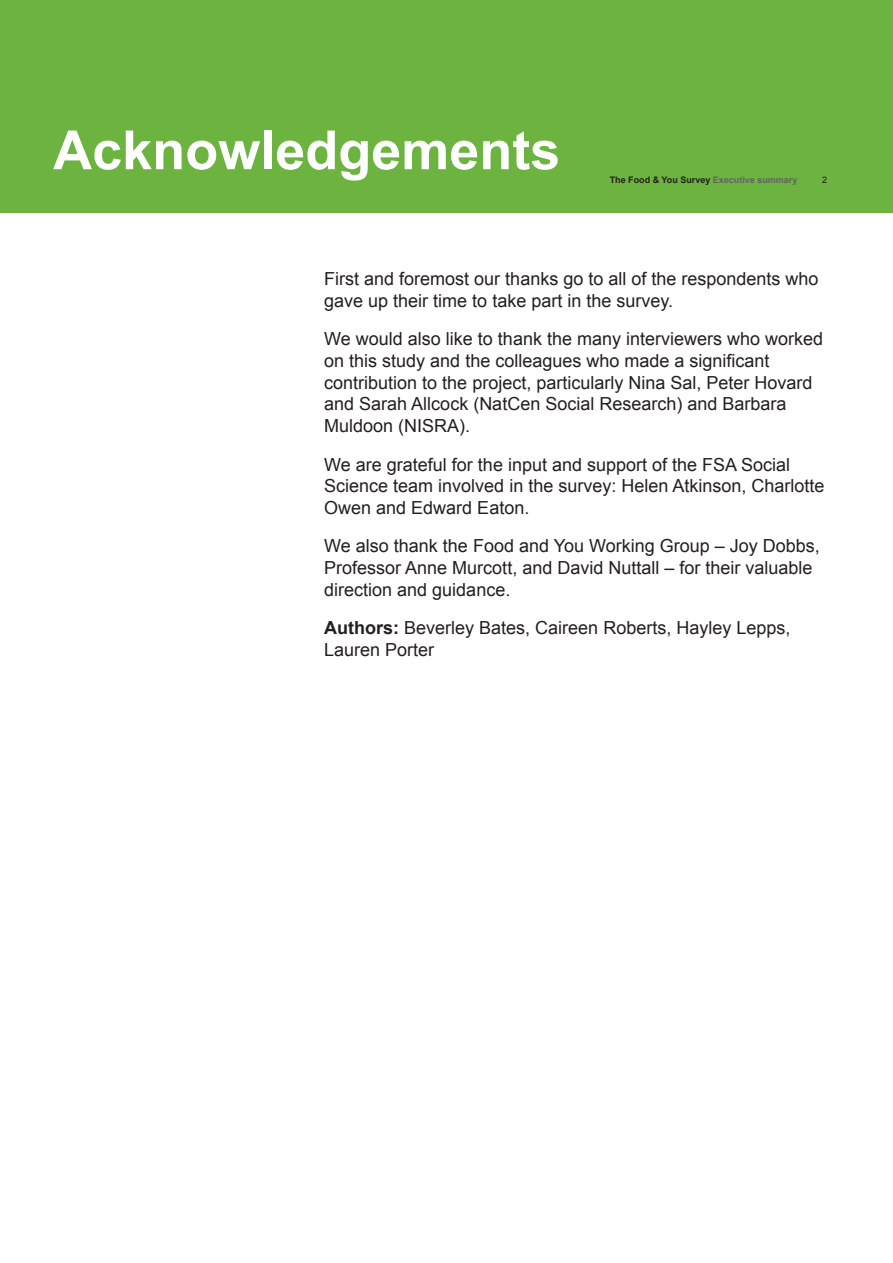
<style>
.page{position:relative;width:893px;height:1263px;background:#fff}
.page>*{position:absolute;margin:0;border:0;box-sizing:border-box;transform-origin:0 0}
.t1{font:700 54px "Arial";color:#fff}
.Default{font:18px/21.6px "Arial";color:#231f20}
.t2{font:700 9px "Arial";color:#231f20}
.t3{font:9px "Arial";color:#231f20}
.s1{color:#636366}
.s2{font-weight:700}
</style>
<div class="page">
<div style="left:0;top:0;width:893px;height:213px;background:#6cb33f"></div>
<h2 class="t1" style="left:53px;top:114px;width:509px">Acknowledgements</h2>
<p class="t2" style="left:610px;top:174px;width:189px">The Food &amp; You Survey <span class="s1">Executive summary</span></p>
<p class="t3" style="left:822px;top:174px;width:7px">2</p>
<p class="Default" style="left:324px;top:268px;width:496px">First and foremost our thanks go to all of the respondents who gave up their time to take part in the survey.</p>
<p class="Default" style="left:324px;top:329px;width:500px">We would also like to thank the many interviewers who worked on this study and the colleagues who made a significant contribution to the project, particularly Nina Sal, Peter Hovard and Sarah Allcock (NatCen Social Research) and Barbara Muldoon (NISRA).</p>
<p class="Default" style="left:324px;top:454px;width:502px">We are grateful for the input and support of the FSA Social<br>Science team involved in the survey: Helen Atkinson, Charlotte<br>Owen and Edward Eaton.</p>
<p class="Default" style="left:324px;top:535px;width:497px">We also thank the Food and You Working Group – Joy Dobbs,<br>Professor Anne Murcott, and David Nuttall – for their valuable direction and guidance.</p>
<p class="Default" style="left:324px;top:617px;width:468px"><span class="s2">Authors:</span> Beverley Bates, Caireen Roberts, Hayley Lepps,<br>Lauren Porter</p>
</div>
